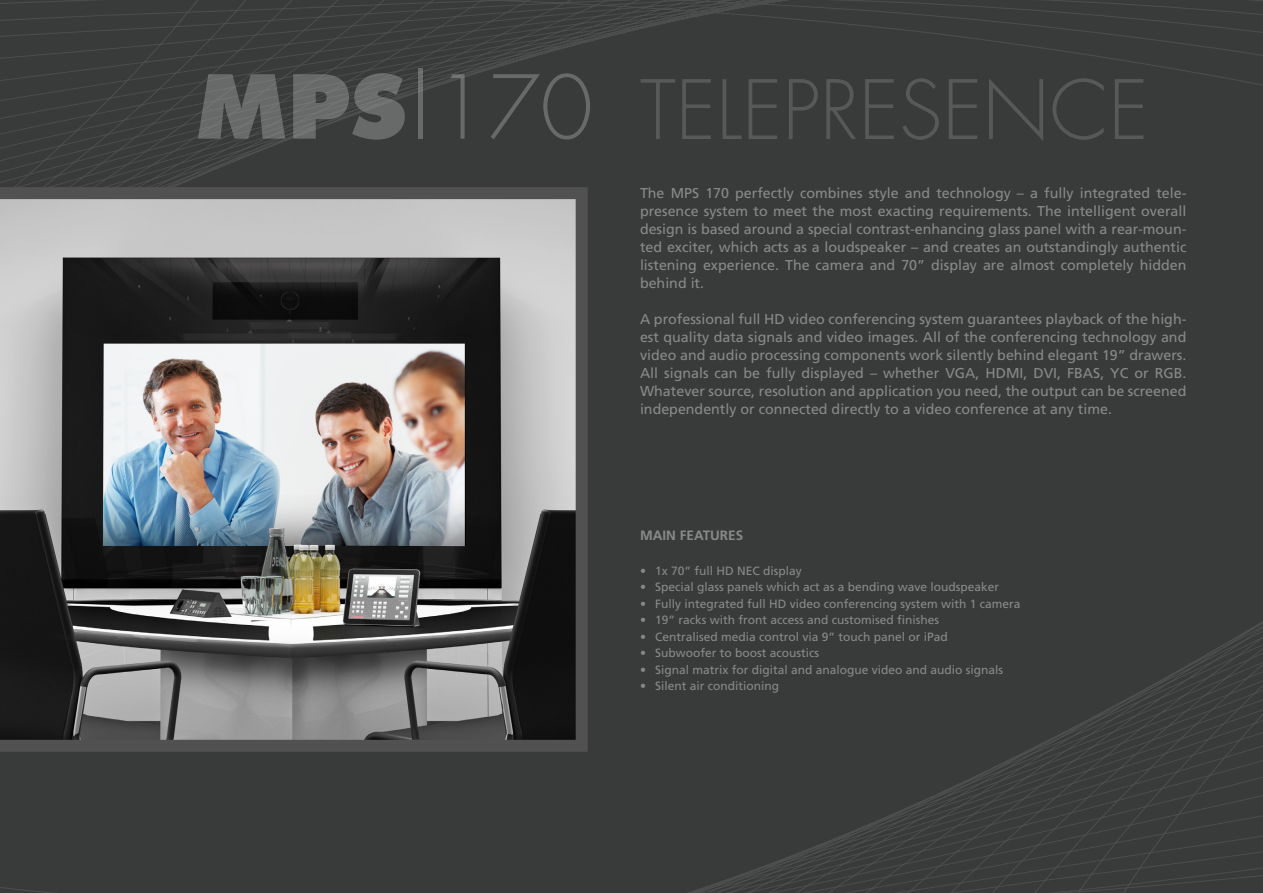
<style>
.page{position:relative;width:1263px;height:893px;background:#393b3b}
.page>*{position:absolute;margin:0;border:0;box-sizing:border-box;transform-origin:0 0}
.t1{font:300 79.5px "Futura";color:#575959}
.Produktname_CopyText{font:14.25px/18px "Frutiger";color:#89898a;text-align:justify}
.Produktname_CopyText-2{font:700 13.5px "Frutiger";color:#89898a}
.Merkmale_Copy{font:12px "Frutiger";color:#89898a}
.s1{font-weight:800;font-size:85.5px;color:#b1b0b1}
.s2{font-size:85.5px;color:#b1b0b1}
</style>
<div class="page">
<svg style="left:0;top:187px;width:588px;height:565px;background:#787878"></svg>
<div style="left:640px;top:78px;width:71px;height:62px;background:#393b3b"></div>
<svg style="left:722px;top:78px;width:20px;height:62px"></svg>
<div style="left:748px;top:78px;width:30px;height:62px;background:#393b3b"></div>
<div style="left:788px;top:78px;width:30px;height:62px;background:#393b3b"></div>
<div style="left:826px;top:78px;width:31px;height:62px;background:#393b3b"></div>
<div style="left:864px;top:78px;width:30px;height:62px;background:#393b3b"></div>
<div style="left:901px;top:78px;width:38px;height:63px;background:#393b3b"></div>
<div style="left:948px;top:78px;width:30px;height:62px;background:#393b3b"></div>
<div style="left:988px;top:77px;width:56px;height:66px;background:#393b3b"></div>
<div style="left:1052px;top:78px;width:53px;height:63px;background:#393b3b"></div>
<div style="left:1114px;top:78px;width:30px;height:62px;background:#393b3b"></div>
<svg style="left:197px;top:73px;width:89px;height:66px;background:#3c3e3e"></svg>
<svg style="left:292px;top:72px;width:113px;height:68px;background:#3c3e3e"></svg>
<div style="left:418px;top:68px;width:5px;height:71px;border:1px solid #393b3b"></div>
<svg style="left:449px;top:73px;width:16px;height:66px"></svg>
<div style="left:490px;top:73px;width:101px;height:67px;background:#393b3b"></div>
<p class="t1" style="left:195px;top:59px;width:955px"><span class="s1">MPS</span><span class="s2">|170</span> TELEPRESENCE</p>
<p class="Produktname_CopyText" style="left:640px;top:184px;width:548px">The MPS 170 perfectly combines style and technology – a fully integrated tele&shy;presence system to meet the most exacting requirements. The intelligent overall design is based around a special contrast-enhancing glass panel with a rear-moun&shy;ted exciter, which acts as a loudspeaker – and creates an outstandingly authentic listening experience. The camera and 70” display are almost completely hidden behind it.</p>
<p class="Produktname_CopyText" style="left:640px;top:310px;width:548px">A professional full HD video conferencing system guarantees playback of the high&shy;est quality data signals and video images. All of the conferencing technology and video and audio processing components work silently behind elegant 19” drawers.<br>All signals can be fully displayed – whether VGA, HDMI, DVI, FBAS, YC or RGB.<br>Whatever source, resolution and application you need, the output can be screened independently or connected directly to a video conference at any time.</p>
<p class="Produktname_CopyText-2" style="left:640px;top:528px;width:105px">MAIN FEATURES</p>
<p class="Merkmale_Copy" style="left:640px;top:563px;width:163px">• 1x 70” full HD NEC display</p>
<p class="Merkmale_Copy" style="left:640px;top:580px;width:361px">• Special glass panels which act as a bending wave loudspeaker</p>
<p class="Merkmale_Copy" style="left:640px;top:596px;width:382px">• Fully integrated full HD video conferencing system with 1 camera</p>
<p class="Merkmale_Copy" style="left:640px;top:613px;width:301px">• 19” racks with front access and customised finishes</p>
<p class="Merkmale_Copy" style="left:640px;top:629px;width:309px">• Centralised media control via 9” touch panel or iPad</p>
<p class="Merkmale_Copy" style="left:640px;top:646px;width:181px">• Subwoofer to boost acoustics</p>
<p class="Merkmale_Copy" style="left:640px;top:662px;width:365px">• Signal matrix for digital and analogue video and audio signals</p>
<p class="Merkmale_Copy" style="left:640px;top:679px;width:141px">• Silent air conditioning</p>
</div>
